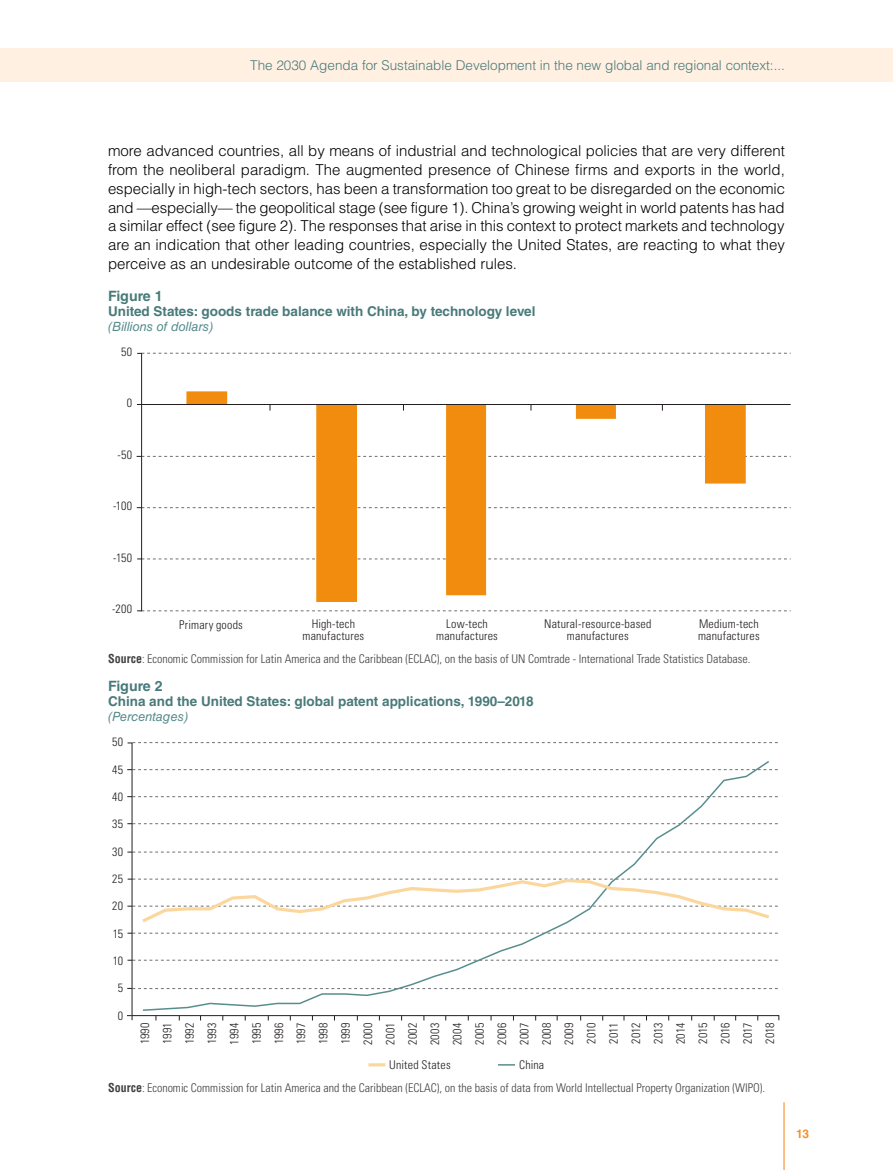
<style>
.page{position:relative;width:893px;height:1170px;background:#fff}
.page>*{position:absolute;margin:0;border:0;box-sizing:border-box;transform-origin:0 0}
.t1{font:300 15px/18.8px "Helvetica LT Std";color:#000;text-align:justify}
.t2{font:700 14.25px "Helvetica LT Std";color:#497a79}
.t3{font:700 13.5px "Helvetica LT Std";color:#497a79}
.t4{font:300 13.5px "Helvetica LT Std";color:#497a79}
.t5{font:italic 12.75px "Helvetica LT Std";color:#558b8a}
.t6{font:300 condensed 12px/22.4px "Univers LT Std";letter-spacing:.02em;color:#231f20;text-align:center}
.t7{font:300 condensed 12px/23.7px "Univers LT Std";color:#414042}
.t8{font:700 12px "Helvetica LT Std";color:#f79028}
.s1{font-family:"Helvetica LT Std";font-weight:700}
.s2{color:#231f20}
</style>
<div class="page">
<div style="left:0;top:48px;width:893px;height:33px;background:#fff0e2"></div>
<hr style="left:783px;top:1102px;width:2px;height:67px;background:#f79028">
<svg style="left:186px;top:391px;width:560px;height:211px"></svg>
<hr style="left:142px;top:404px;width:649px;height:1px;background:#231f20">
<hr style="left:141px;top:353px;width:1px;height:258px;background:#231f20">
<svg style="left:137px;top:353px;width:654px;height:1px"></svg>
<svg style="left:137px;top:456px;width:654px;height:1px"></svg>
<svg style="left:137px;top:507px;width:654px;height:1px"></svg>
<svg style="left:137px;top:558px;width:654px;height:1px"></svg>
<svg style="left:137px;top:610px;width:654px;height:1px"></svg>
<hr style="left:132px;top:1015px;width:647px;height:1px;background:#231f20">
<svg style="left:143px;top:761px;width:628px;height:250px"></svg>
<svg style="left:498px;top:1064px;width:17px;height:1px"></svg>
<hr style="left:368px;top:1063px;width:17px;height:3px;background:#fcd79d">
<hr style="left:132px;top:743px;width:1px;height:277px;background:#231f20">
<svg style="left:127px;top:769px;width:651px;height:1px"></svg>
<svg style="left:127px;top:823px;width:651px;height:1px"></svg>
<svg style="left:127px;top:851px;width:651px;height:1px"></svg>
<svg style="left:128px;top:932px;width:650px;height:1px"></svg>
<svg style="left:127px;top:987px;width:651px;height:2px"></svg>
<svg style="left:128px;top:742px;width:650px;height:1px"></svg>
<svg style="left:127px;top:796px;width:651px;height:1px"></svg>
<svg style="left:127px;top:877px;width:651px;height:48px"></svg>
<svg style="left:127px;top:959px;width:651px;height:1px"></svg>
<p class="t4" style="left:250px;top:57px;width:536px">The 2030 Agenda for Sustainable Development in the new global and regional context:...</p>
<p class="t1" style="left:108px;top:141px;width:679px">more advanced countries, all by means of industrial and technological policies that are very different from the neoliberal paradigm. The augmented presence of Chinese firms and exports in the world, especially in high-tech sectors, has been a transformation too great to be disregarded on the economic and —especially— the geopolitical stage (see figure 1). China’s growing weight in world patents has had a similar effect (see figure 2). The responses that arise in this context to protect markets and technology are an indication that other leading countries, especially the United States, are reacting to what they perceive as an undesirable outcome of the established rules.</p>
<p class="t2" style="left:108px;top:287px;width:56px">Figure 1</p>
<p class="t3" style="left:108px;top:303px;width:429px">United States: goods trade balance with China, by technology level</p>
<p class="t5" style="left:108px;top:319px;width:107px">(Billions of dollars)</p>
<p class="t6" style="left:121px;top:340px;width:13px">50</p>
<p class="t6" style="left:127px;top:392px;width:7px">0</p>
<p class="t6" style="left:117px;top:443px;width:16px">-50</p>
<p class="t6" style="left:113px;top:495px;width:21px">-100</p>
<p class="t6" style="left:113px;top:546px;width:20px">-150</p>
<p class="t6" style="left:112px;top:598px;width:22px">-200</p>
<p class="t6" style="left:179px;top:613px;width:65px">Primary goods</p>
<p class="t6" style="left:302px;top:617px;width:63px;line-height:12px">High-tech manufactures</p>
<p class="t6" style="left:436px;top:617px;width:63px;line-height:12px">Low-tech manufactures</p>
<p class="t6" style="left:544px;top:617px;width:109px;line-height:12px">Natural-resource-based manufactures</p>
<p class="t6" style="left:698px;top:617px;width:63px;line-height:12px;text-align:left">Medium-tech manufactures</p>
<p class="t7" style="left:108px;top:647px;width:644px"><span class="s1">Source</span>: Economic Commission for Latin America and the Caribbean (ECLAC), on the basis of UN Comtrade - International Trade Statistics Database.</p>
<p class="t2" style="left:108px;top:677px;width:56px">Figure 2</p>
<p class="t3" style="left:108px;top:693px;width:427px">China and the United States: global patent applications, 1990–2018</p>
<p class="t5" style="left:108px;top:709px;width:82px">(Percentages)</p>
<p class="t6" style="left:112px;top:730px;width:13px">50</p>
<p class="t6" style="left:112px;top:758px;width:13px">45</p>
<p class="t6" style="left:112px;top:785px;width:13px">40</p>
<p class="t6" style="left:112px;top:812px;width:12px">35</p>
<p class="t6" style="left:112px;top:840px;width:13px">30</p>
<p class="t6" style="left:112px;top:867px;width:12px">25</p>
<p class="t6" style="left:112px;top:894px;width:13px">20</p>
<p class="t6" style="left:113px;top:922px;width:12px">15</p>
<p class="t6" style="left:113px;top:949px;width:12px">10</p>
<p class="t6" style="left:118px;top:976px;width:7px">5</p>
<p class="t6" style="left:118px;top:1004px;width:7px">0</p>
<p class="t6" style="left:134px;top:1045px;width:24px;text-align:justify;rotate:-90deg">1990<br>1991<br>1992<br>1993<br>1994<br>1995<br>1996<br>1997<br>1998<br>1999<br>2000<br>2001<br>2002<br>2003<br>2004<br>2005<br>2006<br>2007<br>2008<br>2009<br>2010<br>2011<br>2012<br>2013<br>2014<br>2015<br>2016<br>2017<br>2018</p>
<p class="t6" style="left:389px;top:1053px;width:63px">United States</p>
<p class="t7" style="left:108px;top:1052px;width:659px;text-indent:411px"><span class="s2">China<br></span><span class="s1">Source</span>: Economic Commission for Latin America and the Caribbean (ECLAC), on the basis of data from World Intellectual Property Organization (WIPO).</p>
<p class="t8" style="left:796px;top:1126px;width:14px">13</p>
</div>
